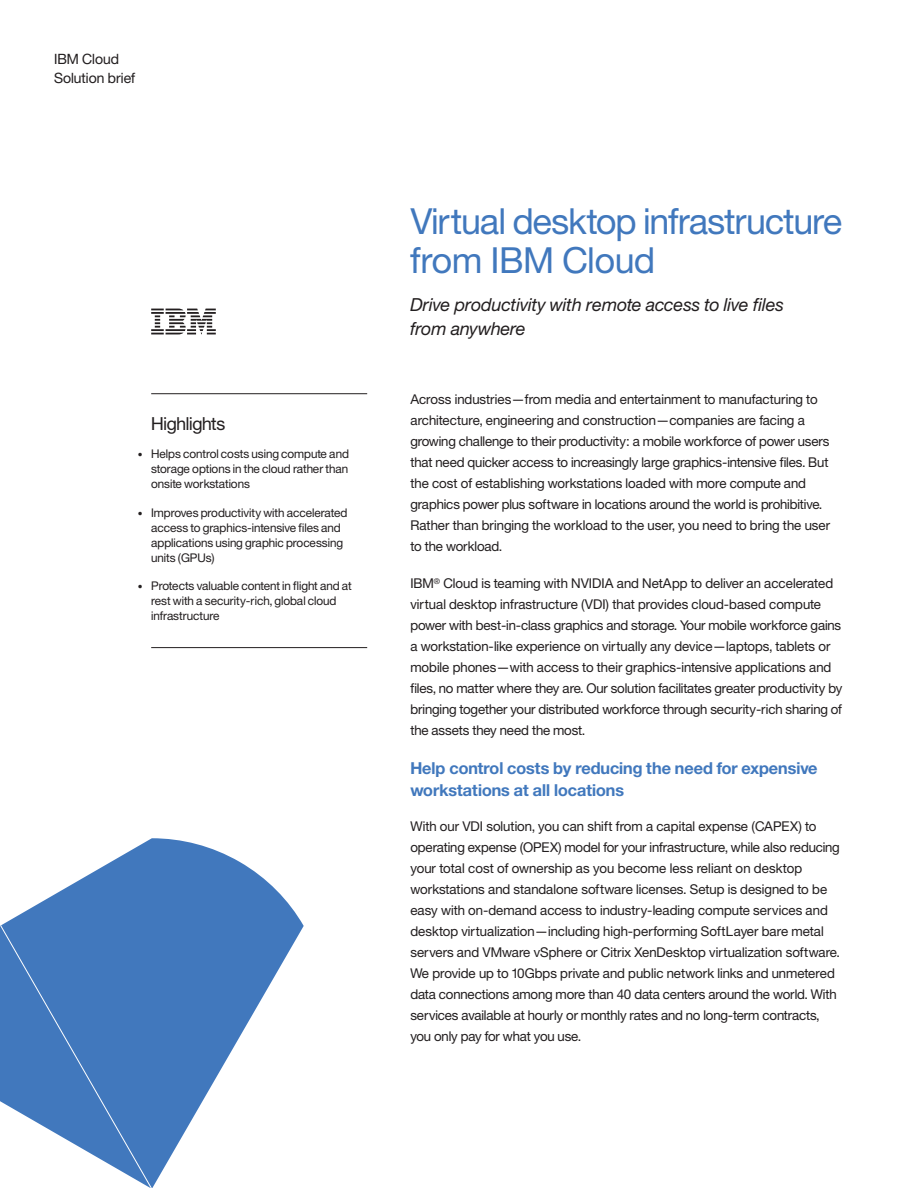
<style>
.page{position:relative;width:918px;height:1188px;background:#fff}
.page>*{position:absolute;margin:0;border:0;box-sizing:border-box;transform-origin:0 0}
._1A_title__color{font:36px/39px "Helv Neue Romanfor IBM";letter-spacing:-.02em;color:#4178bd}
._1B_subtitle{font:18px/24px "Helv Neue Roman Italicfor IBM";color:#231f20}
._3A_highlight_head{font:18px "Helv Neue Romanfor IBM";letter-spacing:-.015em;color:#231f20}
._2A_head__color{font:16.5px/22.5px "Helv Neue Boldfor IBM";color:#4178bd}
.t1{font:14.25px "Helv Neue Romanfor IBM";color:#231f20}
._2C_body{font:13.5px/21px "Helv Neue Romanfor IBM";letter-spacing:-.005em;color:#231f20}
.t2{font:12px/15px "Helv Neue Romanfor IBM";letter-spacing:-.005em;color:#231f20}
.s1{font-size:9.75px}
</style>
<div class="page">
<svg style="left:151px;top:309px;width:65px;height:26px"></svg>
<hr style="left:151px;top:393px;width:216px;height:1px;background:#231f20">
<hr style="left:151px;top:647px;width:216px;height:1px;background:#231f20">
<svg style="left:3px;top:838px;width:301px;height:347px;fill:#4178bd"></svg>
<svg style="left:0;top:924px;width:154px;height:264px"></svg>
<p class="t1" style="left:54px;top:50px;width:66px">IBM Cloud</p>
<p class="t1" style="left:54px;top:69px;width:83px">Solution brief</p>
<p class="_3A_highlight_head" style="left:151px;top:412px;width:76px">Highlights</p>
<p class="t2" style="left:151px;top:446px;width:199px;text-align:justify;text-indent:-14px"><span class="s1">•</span> Helps control costs using compute and storage options in the cloud rather than onsite workstations</p>
<p class="t2" style="left:151px;top:505px;width:198px;text-indent:-14px"><span class="s1">•</span> Improves productivity with accelerated access to graphics-intensive files and applications using graphic processing units (GPUs)</p>
<p class="t2" style="left:151px;top:578px;width:202px;text-indent:-14px"><span class="s1">•</span> Protects valuable content in flight and at rest with a security-rich, global cloud infrastructure</p>
<p class="_1A_title__color" style="left:410px;top:201px;width:433px">Virtual desktop infrastructure from IBM Cloud</p>
<p class="_1B_subtitle" style="left:410px;top:292px;width:375px">Drive productivity with remote access to live files from anywhere</p>
<p class="_2C_body" style="left:410px;top:388px;width:421px">Across industries—from media and entertainment to manufacturing to architecture, engineering and construction—companies are facing a growing challenge to their productivity: a mobile workforce of power users that need quicker access to increasingly large graphics-intensive files. But the cost of establishing workstations loaded with more compute and graphics power plus software in locations around the world is prohibitive.<br>Rather than bringing the workload to the user, you need to bring the user to the workload.</p>
<p class="_2C_body" style="left:410px;top:572px;width:434px">IBM<sup>®</sup> Cloud is teaming with NVIDIA and NetApp to deliver an accelerated virtual desktop infrastructure (VDI) that provides cloud-based compute power with best-in-class graphics and storage. Your mobile workforce gains a workstation-like experience on virtually any device—laptops, tablets or mobile phones—with access to their graphics-intensive applications and files, no matter where they are. Our solution facilitates greater productivity by bringing together your distributed workforce through security-rich sharing of the assets they need the most.</p>
<p class="_2A_head__color" style="left:410px;top:756px;width:409px">Help control costs by reducing the need for expensive workstations at all locations</p>
<p class="_2C_body" style="left:410px;top:815px;width:431px">With our VDI solution, you can shift from a capital expense (CAPEX) to operating expense (OPEX) model for your infrastructure, while also reducing your total cost of ownership as you become less reliant on desktop workstations and standalone software licenses. Setup is designed to be easy with on-demand access to industry-leading compute services and desktop virtualization—including high-performing SoftLayer bare metal servers and VMware vSphere or Citrix XenDesktop virtualization software.<br>We provide up to 10Gbps private and public network links and unmetered data connections among more than 40 data centers around the world. With services available at hourly or monthly rates and no long-term contracts, you only pay for what you use.</p>
</div>
